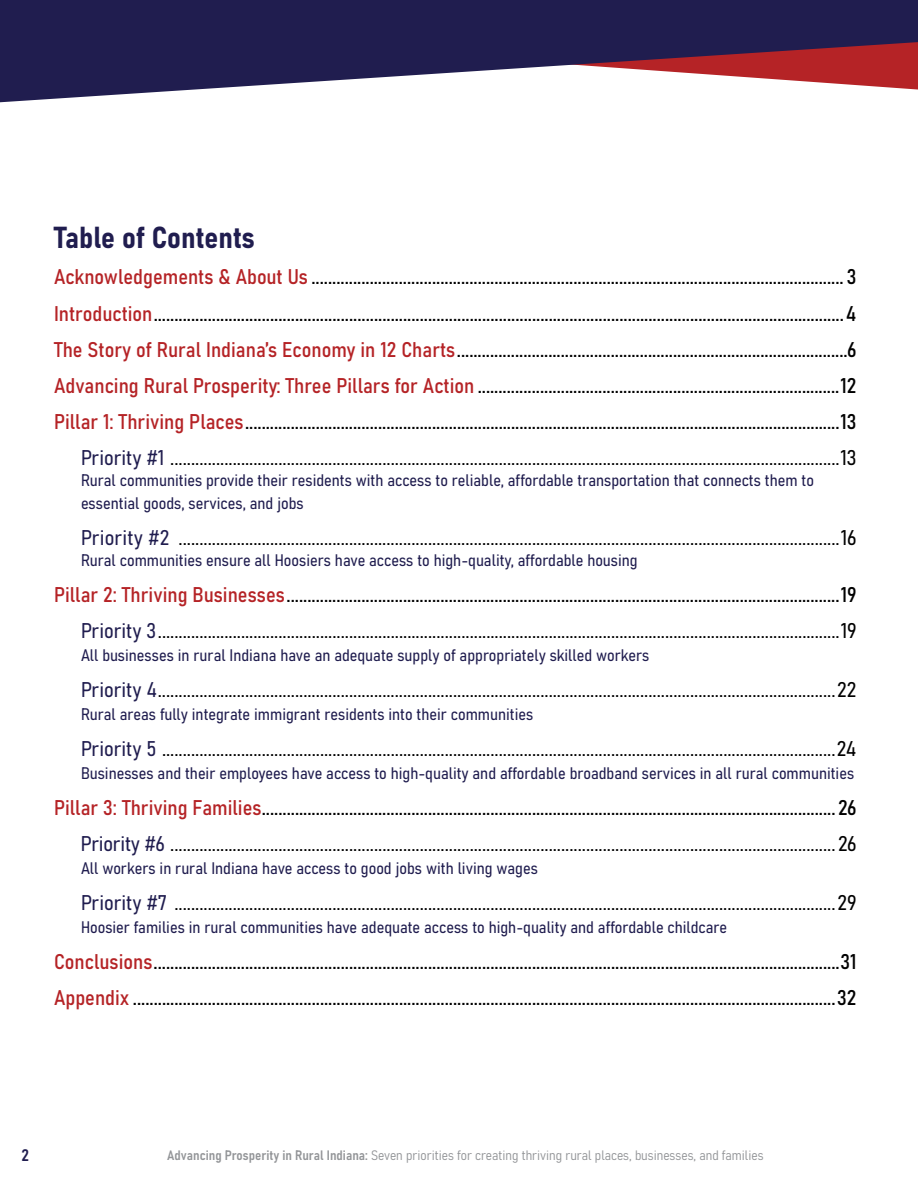
<style>
.page{position:relative;width:918px;height:1188px;background:#fff}
.page>*{position:absolute;margin:0;border:0;box-sizing:border-box;transform-origin:0 0}
.t1{font:30px "Bahnschrift";color:#201d4f}
.t2{font:21px/36.2px "Bahnschrift";color:#000;text-align:right}
.t3{font:16.5px/22.6px "Bahnschrift";color:#201d4f}
.t4{font:13.5px "Bahnschrift";color:#939598}
.s1{color:#b52326}
.s2{color:#201d4f}
</style>
<div class="page">
<svg style="left:0;top:0;width:918px;height:102px;fill:#201d4f"></svg>
<h1 class="t1" style="left:54px;top:215px;width:203px">Table of Contents</h1>
<p class="t2" style="left:54px;top:258px;width:804px"><span class="s1">Acknowledgements &amp; About Us</span> ................................................................................................................................ 3<br><span class="s1">Introduction</span>......................................................................................................................................................................4<br><span class="s1">The Story of Rural Indiana’s Economy in 12 Charts</span>..............................................................................................6<br><span class="s1">Advancing Rural Prosperity: Three Pillars for Action</span> .......................................................................................12<br><span class="s1">Pillar 1: Thriving Places</span>...............................................................................................................................................13<br><span class="s2">Priority #1</span> .................................................................................................................................................................13</p>
<p class="t3" style="left:81px;top:468px;width:735px">Rural communities provide their residents with access to reliable, affordable transportation that connects them to essential goods, services, and jobs</p>
<p class="t2" style="left:81px;top:518px;width:777px"><span class="s2">Priority #2</span> ...............................................................................................................................................................16</p>
<p class="t3" style="left:81px;top:548px;width:558px">Rural communities ensure all Hoosiers have access to high-quality, affordable housing</p>
<p class="t2" style="left:54px;top:575px;width:804px"><span class="s1">Pillar 2: Thriving Businesses</span>.....................................................................................................................................19<br><span class="s2">Priority 3</span>....................................................................................................................................................................19</p>
<p class="t3" style="left:81px;top:643px;width:570px">All businesses in rural Indiana have an adequate supply of appropriately skilled workers</p>
<p class="t2" style="left:81px;top:670px;width:777px"><span class="s2">Priority 4</span>...................................................................................................................................................................22</p>
<p class="t3" style="left:81px;top:702px;width:454px">Rural areas fully integrate immigrant residents into their communities</p>
<p class="t2" style="left:81px;top:729px;width:777px"><span class="s2">Priority 5</span> ..................................................................................................................................................................24</p>
<p class="t3" style="left:81px;top:760px;width:775px">Businesses and their employees have access to high-quality and affordable broadband services in all rural communities</p>
<p class="t2" style="left:54px;top:788px;width:804px"><span class="s1">Pillar 3: Thriving Families</span>.......................................................................................................................................... 26<br><span class="s2">Priority #6</span> ................................................................................................................................................................ 26</p>
<p class="t3" style="left:81px;top:855px;width:458px">All workers in rural Indiana have access to good jobs with living wages</p>
<p class="t2" style="left:81px;top:883px;width:777px"><span class="s2">Priority #7</span> ...............................................................................................................................................................29</p>
<p class="t3" style="left:81px;top:914px;width:648px">Hoosier families in rural communities have adequate access to high-quality and affordable childcare</p>
<p class="t2" style="left:54px;top:942px;width:804px;text-align:left"><span class="s1">Conclusions</span>.....................................................................................................................................................................31<br><span class="s1">Appendix</span> .........................................................................................................................................................................32</p>
<p class="t3" style="left:22px;top:1142px;width:9px">2</p>
<p class="t4" style="left:167px;top:1145px;width:598px">Advancing Prosperity in Rural Indiana: Seven priorities for creating thriving rural places, businesses, and families</p>
</div>
